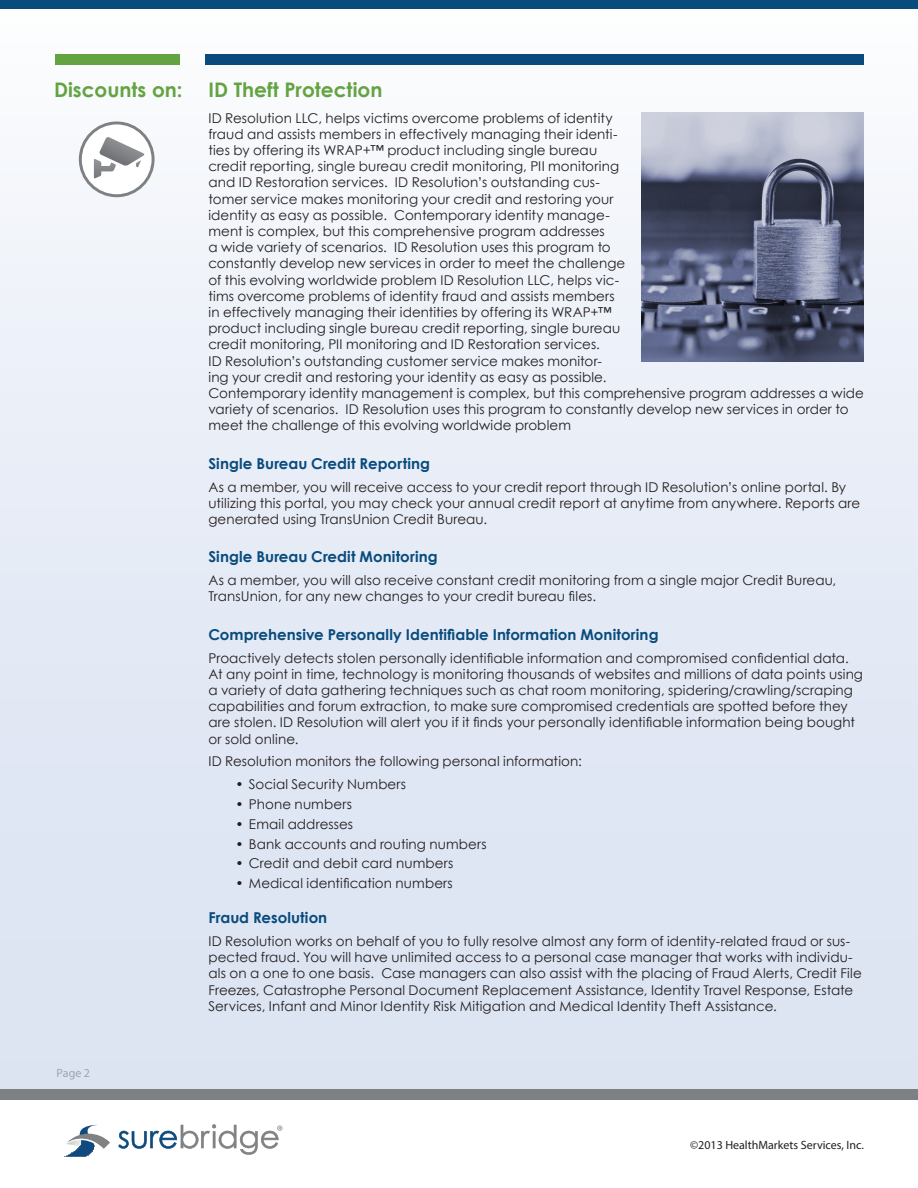
<style>
.page{position:relative;width:918px;height:1188px;background:#fff}
.page>*{position:absolute;margin:0;border:0;box-sizing:border-box;transform-origin:0 0}
.head3{font:700 20.1px "Century Gothic";color:#64a342}
.sub2{font:700 15px "Century Gothic";letter-spacing:.005em;color:#094b7d}
.body{font:13.5px/16.2px "Century Gothic";letter-spacing:.005em;color:#231f20}
.bullets{font:13.5px "Century Gothic";letter-spacing:.005em;color:#231f20}
.t1{font:12px "Myriad Pro";color:#231f20}
.t2{font:12px "Myriad Pro";color:#7e8183}
</style>
<div class="page">
<svg style="left:65px;top:1125px;width:45px;height:32px"></svg>
<svg style="left:118px;top:1124px;width:164px;height:31px"></svg>
<div style="left:0;top:0;width:918px;height:1095px;background:linear-gradient(to bottom,#f6f8fb,#d9e1f2)"></div>
<div style="left:206px;top:54px;width:658px;height:10px;background:#094b7d"></div>
<div style="left:55px;top:54px;width:125px;height:10px;background:#64a342"></div>
<div style="left:0;top:0;width:918px;height:8px;background:#094b7d"></div>
<div style="left:0;top:1089px;width:918px;height:10px;background:#7e8183"></div>
<img style="left:641px;top:113px;width:223px;height:249px">
<svg style="left:79px;top:122px;width:76px;height:75px"></svg>
<p class="head3" style="left:54px;top:75px;width:130px">Discounts on:</p>
<p class="t2" style="left:57px;top:1066px;width:35px">Page 2</p>
<p class="head3" style="left:208px;top:75px;width:175px">ID Theft Protection</p>
<p class="body" style="left:208px;top:109px;width:657px">ID Resolution LLC, helps victims overcome problems of identity<br>fraud and assists members in effectively managing their identi-<br>ties by offering its WRAP+™ product including single bureau<br>credit reporting, single bureau credit monitoring, PII monitoring<br>and ID Restoration services. ID Resolution’s outstanding cus-<br>tomer service makes monitoring your credit and restoring your<br>identity as easy as possible. Contemporary identity manage-<br>ment is complex, but this comprehensive program addresses<br>a wide variety of scenarios. ID Resolution uses this program to<br>constantly develop new services in order to meet the challenge<br>of this evolving worldwide problem ID Resolution LLC, helps vic-<br>tims overcome problems of identity fraud and assists members<br>in effectively managing their identities by offering its WRAP+™<br>product including single bureau credit reporting, single bureau<br>credit monitoring, PII monitoring and ID Restoration services.<br>ID Resolution’s outstanding customer service makes monitor-<br>ing your credit and restoring your identity as easy as possible.<br>Contemporary identity management is complex, but this comprehensive program addresses a wide variety of scenarios. ID Resolution uses this program to constantly develop new services in order to meet the challenge of this evolving worldwide problem</p>
<p class="sub2" style="left:208px;top:452px;width:223px">Single Bureau Credit Reporting</p>
<p class="body" style="left:208px;top:478px;width:653px">As a member, you will receive access to your credit report through ID Resolution’s online portal. By utilizing this portal, you may check your annual credit report at anytime from anywhere. Reports are generated using TransUnion Credit Bureau.</p>
<p class="sub2" style="left:208px;top:545px;width:231px">Single Bureau Credit Monitoring</p>
<p class="body" style="left:208px;top:572px;width:629px">As a member, you will also receive constant credit monitoring from a single major Credit Bureau,<br>TransUnion, for any new changes to your credit bureau files.</p>
<p class="sub2" style="left:208px;top:623px;width:452px">Comprehensive Personally Identifiable Information Monitoring</p>
<p class="body" style="left:208px;top:649px;width:656px">Proactively detects stolen personally identifiable information and compromised confidential data.<br>At any point in time, technology is monitoring thousands of websites and millions of data points using a variety of data gathering techniques such as chat room monitoring, spidering/crawling/scraping capabilities and forum extraction, to make sure compromised credentials are spotted before they are stolen. ID Resolution will alert you if it finds your personally identifiable information being bought or sold online.</p>
<p class="body" style="left:208px;top:753px;width:375px">ID Resolution monitors the following personal information:</p>
<p class="bullets" style="left:235px;top:775px;width:172px">• Social Security Numbers</p>
<p class="bullets" style="left:235px;top:795px;width:118px">• Phone numbers</p>
<p class="bullets" style="left:235px;top:815px;width:119px">• Email addresses</p>
<p class="bullets" style="left:235px;top:834px;width:253px">• Bank accounts and routing numbers</p>
<p class="bullets" style="left:235px;top:854px;width:219px">• Credit and debit card numbers</p>
<p class="bullets" style="left:235px;top:874px;width:219px">• Medical identification numbers</p>
<p class="sub2" style="left:208px;top:906px;width:120px">Fraud Resolution</p>
<p class="body" style="left:208px;top:933px;width:655px">ID Resolution works on behalf of you to fully resolve almost any form of identity-related fraud or sus&shy;pected fraud. You will have unlimited access to a personal case manager that works with individu&shy;als on a one to one basis. Case managers can also assist with the placing of Fraud Alerts, Credit File Freezes, Catastrophe Personal Document Replacement Assistance, Identity Travel Response, Estate Services, Infant and Minor Identity Risk Mitigation and Medical Identity Theft Assistance.</p>
<p class="t1" style="left:690px;top:1137px;width:175px">©2013 HealthMarkets Services, Inc.</p>
</div>
